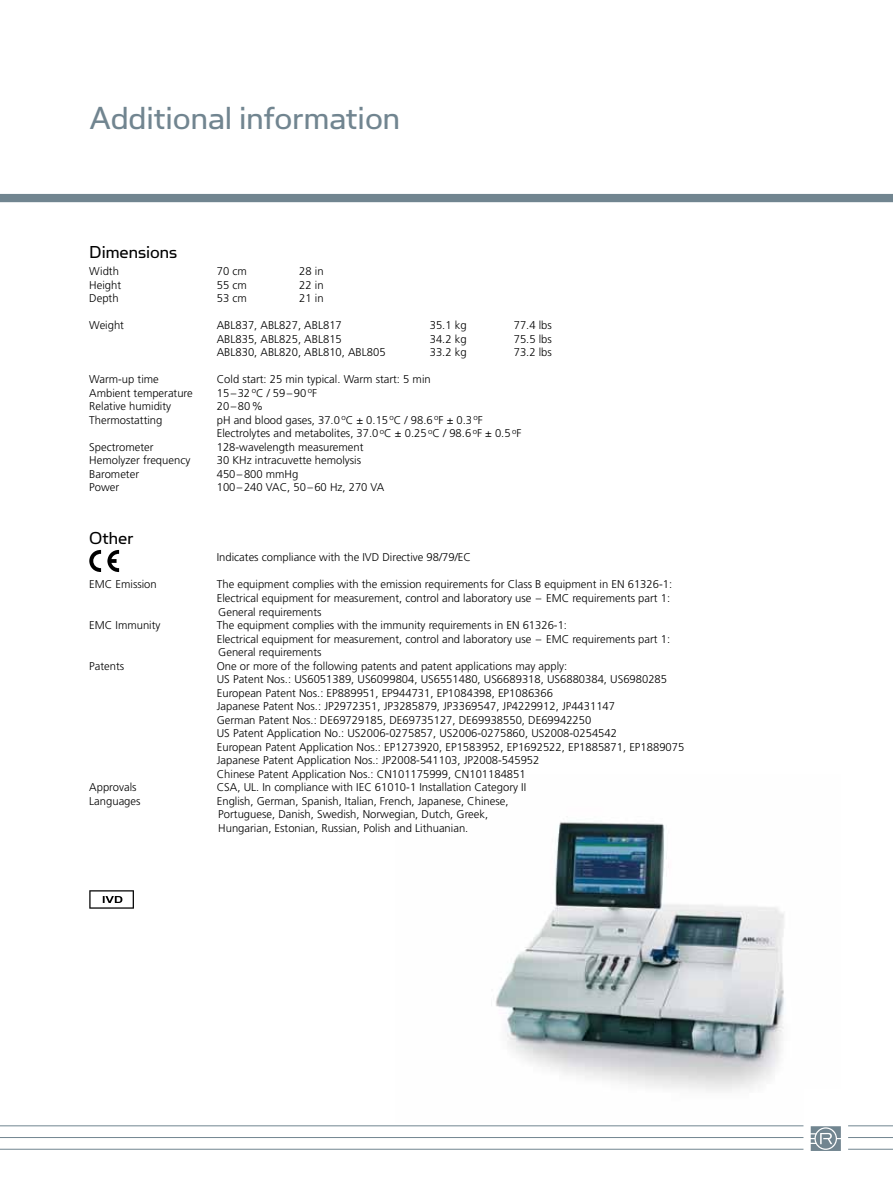
<style>
.page{position:relative;width:893px;height:1187px;background:#fff}
.page>*{position:absolute;margin:0;border:0;box-sizing:border-box;transform-origin:0 0}
.t1{font:36px "Simian Text Orangutan";color:#718590}
.t2{font:19.5px "Simian Text Orangutan";color:#000}
.t3{font:300 11.25px/13.5px "Frutiger";color:#000}
</style>
<div class="page">
<img style="left:495px;top:822px;width:289px;height:269px">
<hr style="left:0;top:1136px;width:893px;height:1px;background:#718590">
<hr style="left:0;top:1148px;width:893px;height:1px;background:#718590">
<hr style="left:0;top:1125px;width:893px;height:1px;background:#718590">
<svg style="left:803px;top:1125px;width:45px;height:26px"></svg>
<div style="left:0;top:194px;width:893px;height:8px;background:#718590"></div>
<svg style="left:89px;top:890px;width:45px;height:18px"></svg>
<svg style="left:89px;top:549px;width:12px;height:23px"></svg>
<svg style="left:107px;top:549px;width:12px;height:23px"></svg>
<h1 class="t1" style="left:89px;top:98px;width:312px">Additional information</h1>
<h2 class="t2" style="left:89px;top:241px;width:90px">Dimensions</h2>
<p class="t3" style="left:89px;top:265px;width:31px">Width</p>
<p class="t3" style="left:217px;top:265px;width:32px">70 cm</p>
<p class="t3" style="left:299px;top:265px;width:26px">28 in</p>
<p class="t3" style="left:89px;top:278px;width:33px">Height</p>
<p class="t3" style="left:217px;top:278px;width:32px">55 cm</p>
<p class="t3" style="left:299px;top:278px;width:26px">22 in</p>
<p class="t3" style="left:89px;top:292px;width:31px">Depth</p>
<p class="t3" style="left:217px;top:292px;width:32px">53 cm</p>
<p class="t3" style="left:299px;top:292px;width:26px">21 in</p>
<p class="t3" style="left:89px;top:319px;width:36px">Weight</p>
<p class="t3" style="left:217px;top:319px;width:127px">ABL837, ABL827, ABL817</p>
<p class="t3" style="left:430px;top:319px;width:38px">35.1 kg</p>
<p class="t3" style="left:514px;top:319px;width:40px">77.4 lbs</p>
<p class="t3" style="left:217px;top:332px;width:127px">ABL835, ABL825, ABL815</p>
<p class="t3" style="left:430px;top:332px;width:38px">34.2 kg</p>
<p class="t3" style="left:514px;top:332px;width:40px">75.5 lbs</p>
<p class="t3" style="left:217px;top:346px;width:170px">ABL830, ABL820, ABL810, ABL805</p>
<p class="t3" style="left:430px;top:346px;width:38px">33.2 kg</p>
<p class="t3" style="left:514px;top:346px;width:40px">73.2 lbs</p>
<p class="t3" style="left:89px;top:373px;width:71px">Warm-up time</p>
<p class="t3" style="left:217px;top:373px;width:215px">Cold start: 25 min typical. Warm start: 5 min</p>
<p class="t3" style="left:89px;top:386px;width:105px">Ambient temperature</p>
<p class="t3" style="left:217px;top:386px;width:102px">15–32<sup>o</sup>C / 59–90<sup>o</sup>F</p>
<p class="t3" style="left:89px;top:400px;width:83px">Relative humidity</p>
<p class="t3" style="left:217px;top:400px;width:48px">20–80%</p>
<p class="t3" style="left:89px;top:413px;width:75px">Thermostatting</p>
<p class="t3" style="left:217px;top:413px;width:306px">pH and blood gases, 37.0 <sup>o</sup>C ± 0.15 <sup>o</sup>C / 98.6 <sup>o</sup>F ± 0.3 <sup>o</sup>F<br>Electrolytes and metabolites, 37.0 <sup>o</sup>C ± 0.25 <sup>o</sup>C / 98.6 <sup>o</sup>F ± 0.5 <sup>o</sup>F</p>
<p class="t3" style="left:89px;top:440px;width:66px">Spectrometer</p>
<p class="t3" style="left:217px;top:440px;width:148px">128-wavelength measurement</p>
<p class="t3" style="left:89px;top:454px;width:103px">Hemolyzer frequency</p>
<p class="t3" style="left:217px;top:454px;width:146px">30 KHz intracuvette hemolysis</p>
<p class="t3" style="left:89px;top:467px;width:51px">Barometer</p>
<p class="t3" style="left:217px;top:467px;width:83px">450–800 mmHg</p>
<p class="t3" style="left:89px;top:481px;width:32px">Power</p>
<p class="t3" style="left:217px;top:481px;width:169px">100–240 VAC, 50–60 Hz, 270 VA</p>
<h2 class="t2" style="left:89px;top:527px;width:46px">Other</h2>
<p class="t3" style="left:217px;top:551px;width:256px">Indicates compliance with the IVD Directive 98/79/EC</p>
<p class="t3" style="left:89px;top:578px;width:69px">EMC Emission</p>
<p class="t3" style="left:217px;top:578px;width:457px">The equipment complies with the emission requirements for Class B equipment in EN 61326-1:<br>Electrical equipment for measurement, control and laboratory use – EMC requirements part 1:<br>General requirements</p>
<p class="t3" style="left:89px;top:618px;width:73px">EMC Immunity</p>
<p class="t3" style="left:217px;top:618px;width:455px">The equipment complies with the immunity requirements in EN 61326-1:<br>Electrical equipment for measurement, control and laboratory use – EMC requirements part 1:<br>General requirements</p>
<p class="t3" style="left:89px;top:659px;width:36px">Patents</p>
<p class="t3" style="left:217px;top:659px;width:469px">One or more of the following patents and patent applications may apply:<br>US Patent Nos.: US6051389, US6099804, US6551480, US6689318, US6880384, US6980285<br>European Patent Nos.: EP889951, EP944731, EP1084398, EP1086366<br>Japanese Patent Nos.: JP2972351, JP3285879, JP3369547, JP4229912, JP4431147<br>German Patent Nos.: DE69729185, DE69735127, DE69938550, DE69942250<br>US Patent Application No.: US2006-0275857, US2006-0275860, US2008-0254542<br>European Patent Application Nos.: EP1273920, EP1583952, EP1692522, EP1885871, EP1889075<br>Japanese Patent Application Nos.: JP2008-541103, JP2008-545952<br>Chinese Patent Application Nos.: CN101175999, CN101184851</p>
<p class="t3" style="left:89px;top:780px;width:49px">Approvals</p>
<p class="t3" style="left:217px;top:780px;width:311px">CSA, UL. In compliance with IEC 61010-1 Installation Category II</p>
<p class="t3" style="left:89px;top:794px;width:53px">Languages</p>
<p class="t3" style="left:217px;top:794px;width:293px">English, German, Spanish, Italian, French, Japanese, Chinese,<br>Portuguese, Danish, Swedish, Norwegian, Dutch, Greek,<br>Hungarian, Estonian, Russian, Polish and Lithuanian.</p>
</div>
